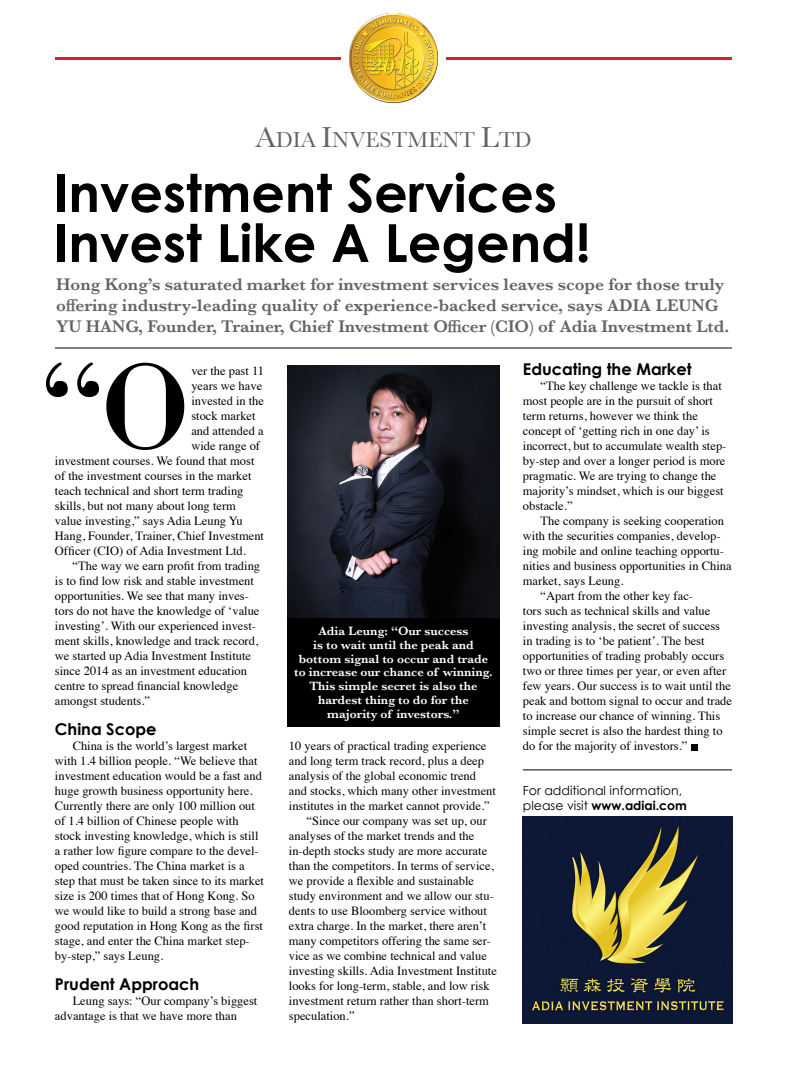
<style>
.page{position:relative;width:787px;height:1081px;background:#fff}
.page>*{position:absolute;margin:0;border:0;box-sizing:border-box;transform-origin:0 0}
.t1{font:700 52.5px/50px "Century Gothic";color:#000}
.t2{font:22.5px "Baskerville";color:#636466}
.t3{font:600 17.5px/21px "Baskerville";color:#636466}
.t4{font:700 16.25px "Century Gothic";color:#000}
.t5{font:12.5px/15px "Times";color:#000}
.t6{font:600 12.5px/13.8px "Baskerville";color:#fff;text-align:center}
.t7{font:12.5px/15px "Century Gothic";color:#000}
.s1{font-size:30px}
.s2{font-weight:700}
</style>
<div class="page">
<hr style="left:55px;top:347px;width:677px;height:1px;background:#000">
<svg style="left:46px;top:362px;width:138px;height:88px"></svg>
<hr style="left:523px;top:769px;width:209px;height:1px;background:#000">
<hr style="left:55px;top:57px;width:285px;height:2px;background:#d2232a">
<hr style="left:446px;top:57px;width:286px;height:2px;background:#d2232a">
<div style="left:691px;top:744px;width:7px;height:6px;background:#000"></div>
<img style="left:349px;top:14px;width:89px;height:88px">
<img style="left:287px;top:365px;width:213px;height:253px">
<div style="left:287px;top:618px;width:213px;height:109px;background:#000"></div>
<img style="left:523px;top:816px;width:209px;height:207px">
<h2 class="t2" style="left:255px;top:126px;width:278px"><span class="s1">A</span>DIA <span class="s1">I</span>NVESTMENT <span class="s1">L</span>TD</h2>
<h1 class="t1" style="left:54px;top:167px;width:538px">Investment Services<br>Invest Like A Legend!</h1>
<p class="t3" style="left:56px;top:274px;width:674px">Hong Kong’s saturated market for investment services leaves scope for those truly offering industry-leading quality of experience-backed service, says ADIA LEUNG<br>YU HANG, Founder, Trainer, Chief Investment Officer (CIO) of Adia Investment Ltd.</p>
<p class="t5" style="left:191px;top:362px;width:74px">ver the past 11</p>
<p class="t5" style="left:191px;top:377px;width:72px">years we have</p>
<p class="t5" style="left:191px;top:392px;width:74px">invested in the</p>
<p class="t5" style="left:191px;top:407px;width:66px">stock market</p>
<p class="t5" style="left:191px;top:422px;width:74px">and attended a</p>
<p class="t5" style="left:191px;top:437px;width:70px">wide range of</p>
<p class="t5" style="left:55px;top:452px;width:201px">investment courses. We found that most</p>
<p class="t5" style="left:55px;top:467px;width:198px">of the investment courses in the market</p>
<p class="t5" style="left:55px;top:482px;width:190px">teach technical and short term trading</p>
<p class="t5" style="left:55px;top:497px;width:182px">skills, but not many about long term</p>
<p class="t5" style="left:55px;top:512px;width:189px">value investing,” says Adia Leung Yu</p>
<p class="t5" style="left:55px;top:527px;width:211px">Hang, Founder, Trainer, Chief Investment</p>
<p class="t5" style="left:55px;top:542px;width:192px">Officer (CIO) of Adia Investment Ltd.</p>
<p class="t5" style="left:73px;top:557px;width:189px">“The way we earn profit from trading</p>
<p class="t5" style="left:55px;top:572px;width:200px">is to find low risk and stable investment</p>
<p class="t5" style="left:55px;top:587px;width:195px">opportunities. We see that many inves-</p>
<p class="t5" style="left:55px;top:602px;width:206px">tors do not have the knowledge of ‘value</p>
<p class="t5" style="left:55px;top:617px;width:202px">investing’. With our experienced invest-</p>
<p class="t5" style="left:55px;top:632px;width:205px">ment skills, knowledge and track record,</p>
<p class="t5" style="left:55px;top:647px;width:198px">we started up Adia Investment Institute</p>
<p class="t5" style="left:55px;top:662px;width:193px">since 2014 as an investment education</p>
<p class="t5" style="left:55px;top:677px;width:185px">centre to spread financial knowledge</p>
<p class="t5" style="left:55px;top:692px;width:97px">amongst students.”</p>
<h3 class="t4" style="left:55px;top:719px;width:103px">China Scope</h3>
<p class="t5" style="left:55px;top:737px;width:211px;text-indent:18px">China is the world’s largest market with 1.4 billion people. “We believe that investment education would be a fast and huge growth business opportunity here.<br>Currently there are only 100 million out of 1.4 billion of Chinese people with stock investing knowledge, which is still a rather low figure compare to the devel&shy;oped countries. The China market is a step that must be taken since to its market size is 200 times that of Hong Kong. So we would like to build a strong base and good reputation in Hong Kong as the first stage, and enter the China market step&shy;by-step,” says Leung.</p>
<h3 class="t4" style="left:55px;top:974px;width:146px">Prudent Approach</h3>
<p class="t5" style="left:55px;top:992px;width:204px;text-indent:18px">Leung says: “Our company’s biggest advantage is that we have more than</p>
<p class="t6" style="left:294px;top:624px;width:200px">Adia Leung: “Our success<br>is to wait until the peak and bottom signal to occur and trade to increase our chance of winning.<br>This simple secret is also the hardest thing to do for the majority of investors.”</p>
<p class="t5" style="left:289px;top:737px;width:199px">10 years of practical trading experience</p>
<p class="t5" style="left:289px;top:752px;width:197px">and long term track record, plus a deep</p>
<p class="t5" style="left:289px;top:767px;width:189px">analysis of the global economic trend</p>
<p class="t5" style="left:289px;top:782px;width:208px">and stocks, which many other investment</p>
<p class="t5" style="left:289px;top:797px;width:202px">institutes in the market cannot provide.”</p>
<p class="t5" style="left:307px;top:812px;width:182px">“Since our company was set up, our</p>
<p class="t5" style="left:289px;top:827px;width:187px">analyses of the market trends and the</p>
<p class="t5" style="left:289px;top:842px;width:200px">in-depth stocks study are more accurate</p>
<p class="t5" style="left:289px;top:857px;width:206px">than the competitors. In terms of service,</p>
<p class="t5" style="left:289px;top:872px;width:187px">we provide a flexible and sustainable</p>
<p class="t5" style="left:289px;top:887px;width:206px">study environment and we allow our stu-</p>
<p class="t5" style="left:289px;top:902px;width:200px">dents to use Bloomberg service without</p>
<p class="t5" style="left:289px;top:917px;width:199px">extra charge. In the market, there aren’t</p>
<p class="t5" style="left:289px;top:932px;width:203px">many competitors offering the same ser-</p>
<p class="t5" style="left:289px;top:947px;width:199px">vice as we combine technical and value</p>
<p class="t5" style="left:289px;top:962px;width:209px">investing skills. Adia Investment Institute</p>
<p class="t5" style="left:289px;top:977px;width:202px">looks for long-term, stable, and low risk</p>
<p class="t5" style="left:289px;top:992px;width:201px">investment return rather than short-term</p>
<p class="t5" style="left:289px;top:1007px;width:67px">speculation.”</p>
<h3 class="t4" style="left:523px;top:359px;width:170px">Educating the Market</h3>
<p class="t5" style="left:523px;top:377px;width:205px;text-indent:18px">“The key challenge we tackle is that most people are in the pursuit of short term returns, however we think the concept of ‘getting rich in one day’ is incorrect, but to accumulate wealth step&shy;by-step and over a longer period is more pragmatic. We are trying to change the majority’s mindset, which is our biggest obstacle.”</p>
<p class="t5" style="left:540px;top:512px;width:185px">The company is seeking cooperation</p>
<p class="t5" style="left:523px;top:527px;width:199px">with the securities companies, develop-</p>
<p class="t5" style="left:523px;top:542px;width:202px">ing mobile and online teaching opportu-</p>
<p class="t5" style="left:523px;top:557px;width:210px">nities and business opportunities in China</p>
<p class="t5" style="left:523px;top:572px;width:102px">market, says Leung.</p>
<p class="t5" style="left:540px;top:587px;width:154px">“Apart from the other key fac-</p>
<p class="t5" style="left:523px;top:602px;width:189px">tors such as technical skills and value</p>
<p class="t5" style="left:523px;top:617px;width:199px">investing analysis, the secret of success</p>
<p class="t5" style="left:523px;top:632px;width:183px">in trading is to ‘be patient’. The best</p>
<p class="t5" style="left:523px;top:647px;width:203px">opportunities of trading probably occurs</p>
<p class="t5" style="left:523px;top:662px;width:205px">two or three times per year, or even after</p>
<p class="t5" style="left:523px;top:677px;width:209px">few years. Our success is to wait until the</p>
<p class="t5" style="left:523px;top:692px;width:211px">peak and bottom signal to occur and trade</p>
<p class="t5" style="left:523px;top:707px;width:199px">to increase our chance of winning. This</p>
<p class="t5" style="left:523px;top:722px;width:201px">simple secret is also the hardest thing to</p>
<p class="t5" style="left:523px;top:737px;width:166px">do for the majority of investors.”</p>
<p class="t7" style="left:523px;top:783px;width:166px">For additional information, please visit <span class="s2">www.adiai.com</span></p>
</div>
